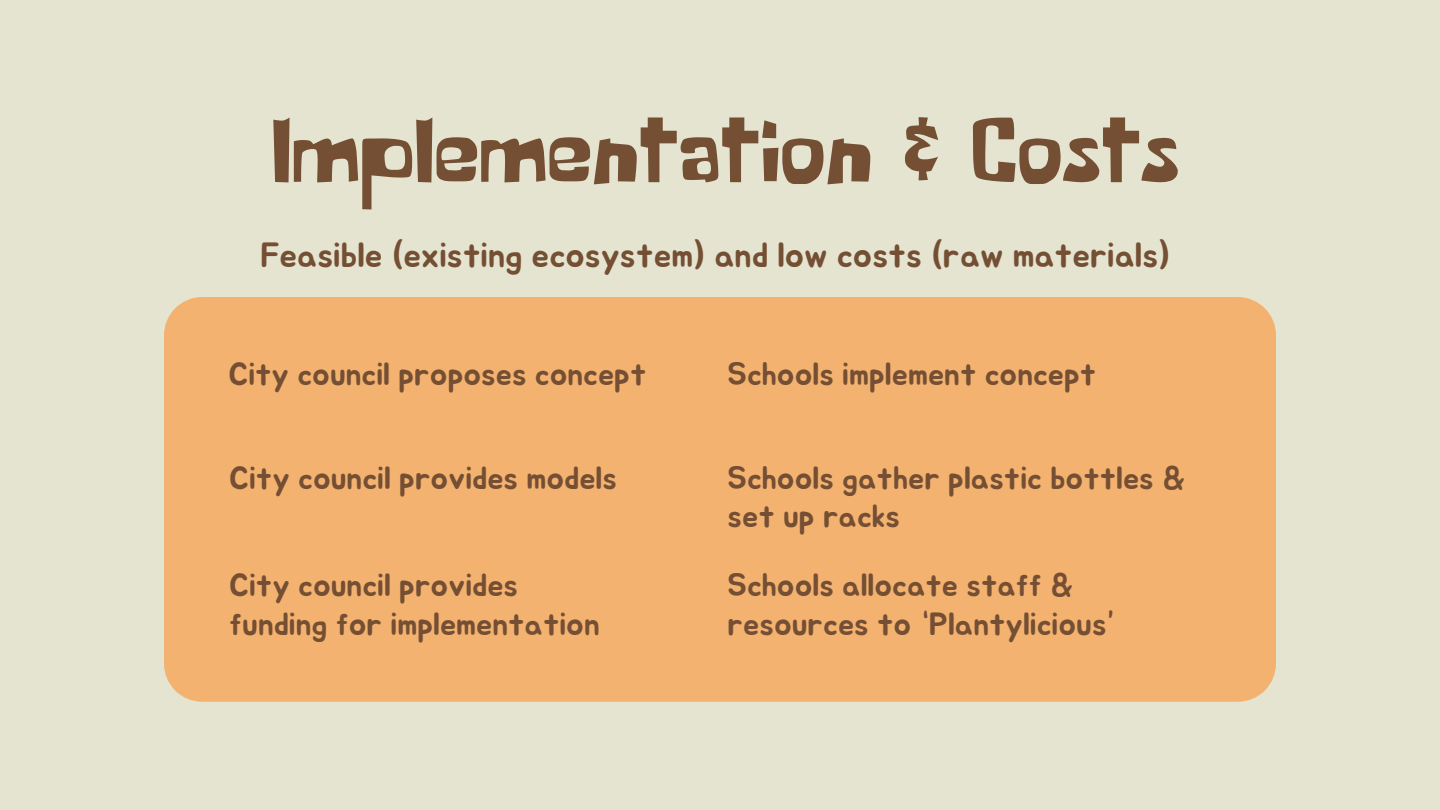
<style>
.page{position:relative;width:1440px;height:810px;background:#e4e4d0}
.page>*{position:absolute;margin:0;border:0;box-sizing:border-box;transform-origin:0 0}
.t1{font:92px "Some Time Later";color:#744f33}
.t2{font:35px "Jua";color:#744f33}
.t3{font:32px/38.2px "Jua";color:#744f33}
</style>
<div class="page">
<div style="left:164px;top:297px;width:1112px;height:405px;background:#f4b271"></div>
<h1 class="t1" style="left:272px;top:117px;width:910px">lmplementation &amp; Costs</h1>
<p class="t2" style="left:261px;top:239px;width:911px">Feasible (existing ecosystem) and low costs (raw materials)</p>
<p class="t3" style="left:229px;top:356px;width:419px">City council proposes concept</p>
<p class="t3" style="left:728px;top:356px;width:370px">Schools implement concept</p>
<p class="t3" style="left:229px;top:460px;width:389px">City council provides models</p>
<p class="t3" style="left:728px;top:460px;width:461px">Schools gather plastic bottles &amp; set up racks</p>
<p class="t3" style="left:229px;top:568px;width:372px">City council provides funding for implementation</p>
<p class="t3" style="left:728px;top:568px;width:390px">Schools allocate staff &amp; resources to “Plantylicious”</p>
</div>
